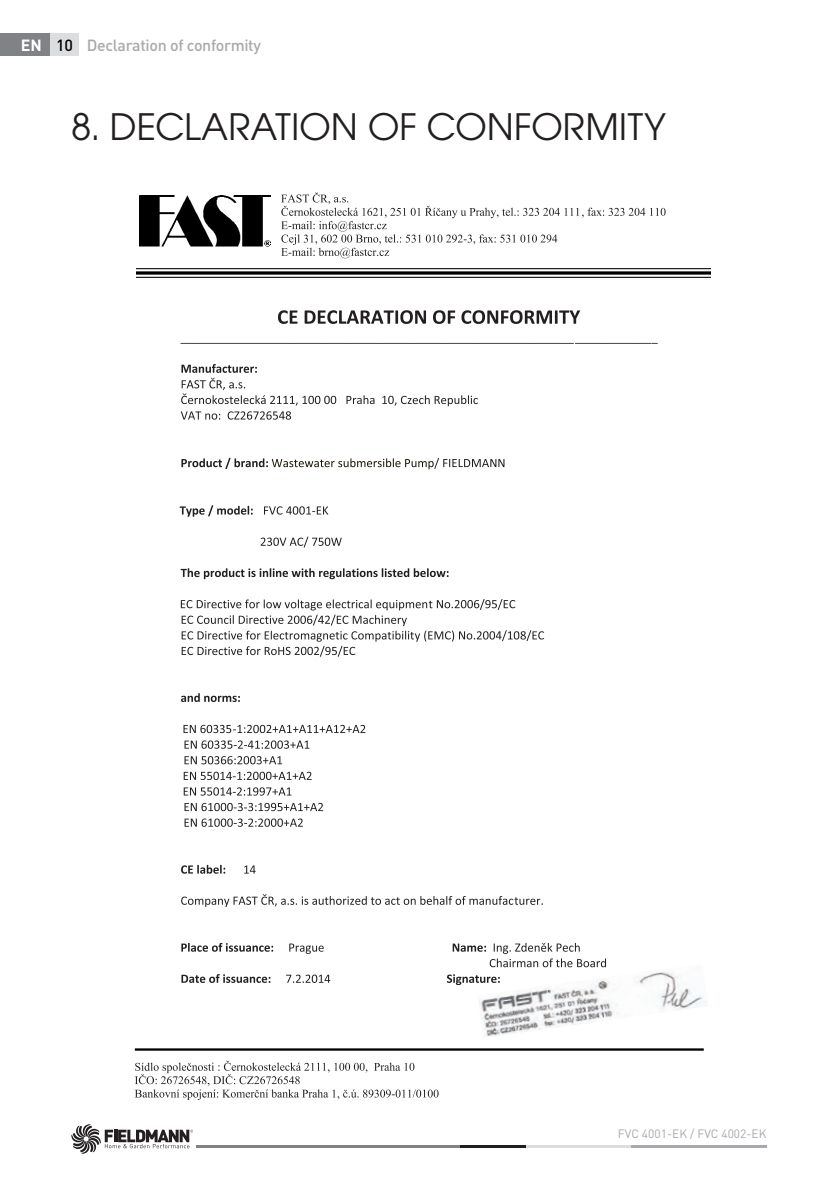
<style>
.page{position:relative;width:839px;height:1190px;background:#fff}
.page>*{position:absolute;margin:0;border:0;box-sizing:border-box;transform-origin:0 0}
.t1{font:40px "Avant Gar Got Itc TOT Boo";color:#231f20}
.t2{font:500 16px "DIN Pro";letter-spacing:-.02em;color:#a8a9ad}
.t3{font:12px "DIN Pro";color:#a8a9ad}
.s1{font-weight:700;color:#fff}
.s2{color:#000}
</style>
<div class="page">
<div style="left:0;top:33px;width:50px;height:23px;background:#808285"></div>
<div style="left:50px;top:33px;width:29px;height:23px;background:#dcdddf"></div>
<hr style="left:630px;top:1144px;width:136px;height:3px;background:#a8a9ad">
<hr style="left:526px;top:1144px;width:104px;height:3px;background:#dcdddf">
<hr style="left:196px;top:1144px;width:264px;height:3px;background:#808285">
<hr style="left:460px;top:1144px;width:66px;height:3px;background:#231f20">
<svg style="left:71px;top:1124px;width:122px;height:29px"></svg>
<img style="left:139px;top:195px;width:132px;height:51px">
<svg style="left:281px;top:192px;width:384px;height:66px"></svg>
<svg style="left:135px;top:1060px;width:303px;height:39px"></svg>
<img style="left:136px;top:268px;width:574px;height:10px">
<hr style="left:135px;top:1048px;width:568px;height:2px;background:#000">
<svg style="left:278px;top:310px;width:302px;height:14px"></svg>
<svg style="left:180px;top:343px;width:478px;height:1px"></svg>
<svg style="left:181px;top:364px;width:297px;height:55px"></svg>
<svg style="left:181px;top:457px;width:323px;height:12px"></svg>
<svg style="left:180px;top:505px;width:73px;height:11px"></svg>
<svg style="left:264px;top:506px;width:64px;height:8px"></svg>
<svg style="left:261px;top:536px;width:81px;height:11px"></svg>
<svg style="left:181px;top:568px;width:267px;height:11px"></svg>
<svg style="left:181px;top:599px;width:363px;height:57px"></svg>
<svg style="left:181px;top:693px;width:59px;height:8px"></svg>
<svg style="left:183px;top:724px;width:182px;height:9px"></svg>
<svg style="left:184px;top:740px;width:125px;height:8px"></svg>
<svg style="left:184px;top:756px;width:98px;height:8px"></svg>
<svg style="left:184px;top:771px;width:128px;height:8px"></svg>
<svg style="left:184px;top:787px;width:107px;height:8px"></svg>
<svg style="left:184px;top:802px;width:139px;height:9px"></svg>
<svg style="left:184px;top:818px;width:119px;height:8px"></svg>
<svg style="left:181px;top:864px;width:44px;height:9px"></svg>
<svg style="left:244px;top:865px;width:12px;height:8px"></svg>
<svg style="left:181px;top:894px;width:362px;height:12px"></svg>
<svg style="left:181px;top:942px;width:92px;height:9px"></svg>
<svg style="left:289px;top:943px;width:35px;height:10px"></svg>
<svg style="left:452px;top:942px;width:154px;height:21px"></svg>
<svg style="left:181px;top:974px;width:89px;height:8px"></svg>
<svg style="left:286px;top:974px;width:44px;height:8px"></svg>
<svg style="left:447px;top:974px;width:30px;height:10px"></svg>
<img style="left:477px;top:963px;width:231px;height:73px">
<p class="t2" style="left:21px;top:34px;width:242px"><span class="s1">EN</span> <span class="s2">10</span> Declaration of conformity</p>
<h1 class="t1" style="left:71px;top:103px;width:596px">8. DECLARATION OF CONFORMITY</h1>
<p class="t3" style="left:618px;top:1124px;width:150px">FVC 4001-EK / FVC 4002-EK</p>
</div>
